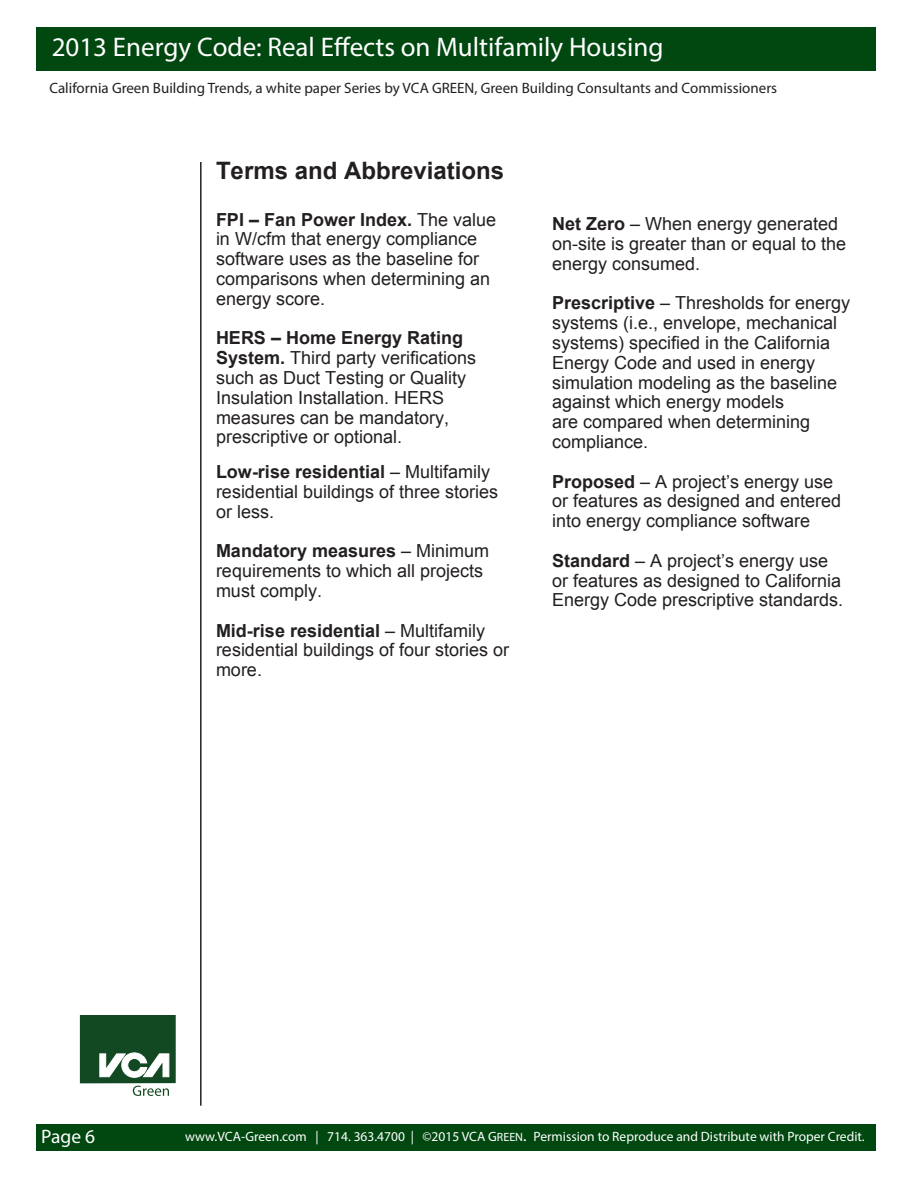
<style>
.page{position:relative;width:918px;height:1188px;background:#fff}
.page>*{position:absolute;margin:0;border:0;box-sizing:border-box;transform-origin:0 0}
.t1{font:27px "Myriad Pro";color:#fff}
.t2{font:700 24px "Arial";color:#231f20}
.t3{font:19.5px "Myriad Pro";color:#fff}
.t4{font:18px/19.8px "Arial";color:#231f20}
.t5{font:15px "Myriad Pro";color:#231f20}
.t6{font:13.5px "Myriad Pro";color:#fff}
.s1{font-weight:700}
.s2{font-size:12px}
.s3{font-size:16.5px}
</style>
<div class="page">
<div style="left:36px;top:61px;width:839px;height:9px;background:#004710"></div>
<div style="left:36px;top:1124px;width:839px;height:18px;background:#004710"></div>
<div style="left:36px;top:1141px;width:840px;height:10px;background:#004710"></div>
<hr style="left:200px;top:162px;width:2px;height:944px;background:#231f20">
<div style="left:36px;top:27px;width:839px;height:35px;background:#004710"></div>
<svg style="left:79px;top:1015px;width:97px;height:81px"></svg>
<h1 class="t1" style="left:52px;top:31px;width:613px">2013 Energy Code: Real Effects on Multifamily Housing</h1>
<p class="t5" style="left:50px;top:79px;width:729px">California Green Building Trends, a white paper Series by VCA GREEN, Green Building Consultants and Commissioners</p>
<h2 class="t2" style="left:216px;top:155px;width:290px">Terms and Abbreviations</h2>
<p class="t4" style="left:216px;top:210px;width:282px"><span class="s1">FPI – Fan Power Index.</span> The value in W/cfm that energy compliance software uses as the baseline for comparisons when determining an energy score.</p>
<p class="t4" style="left:216px;top:328px;width:262px"><span class="s1">HERS – Home Energy Rating<br>System.</span> Third party verifications such as Duct Testing or Quality<br>Insulation Installation. HERS measures can be mandatory, prescriptive or optional.</p>
<p class="t4" style="left:216px;top:462px;width:284px"><span class="s1">Low-rise residential</span> – Multifamily residential buildings of three stories or less.</p>
<p class="t4" style="left:216px;top:541px;width:275px"><span class="s1">Mandatory measures</span> – Minimum requirements to which all projects must comply.</p>
<p class="t4" style="left:216px;top:621px;width:295px"><span class="s1">Mid-rise residential</span> – Multifamily residential buildings of four stories or more.</p>
<p class="t4" style="left:552px;top:214px;width:296px"><span class="s1">Net Zero</span> – When energy generated on-site is greater than or equal to the energy consumed.</p>
<p class="t4" style="left:552px;top:293px;width:300px"><span class="s1">Prescriptive</span> – Thresholds for energy systems (i.e., envelope, mechanical systems) specified in the California<br>Energy Code and used in energy simulation modeling as the baseline against which energy models<br>are compared when determining compliance.</p>
<p class="t4" style="left:552px;top:472px;width:291px"><span class="s1">Proposed</span> – A project’s energy use or features as designed and entered into energy compliance software</p>
<p class="t4" style="left:552px;top:551px;width:293px"><span class="s1">Standard</span> – A project’s energy use or features as designed to California<br>Energy Code prescriptive standards.</p>
<p class="t3" style="left:41px;top:1124px;width:56px">Page 6</p>
<p class="t6" style="left:185px;top:1128px;width:681px">www.VCA-Green.com | 714. 363.4700 | ©2015 VCA G<span class="s2">REEN</span><span class="s3">.</span> Permission to Reproduce and Distribute with Proper Credit.</p>
</div>
